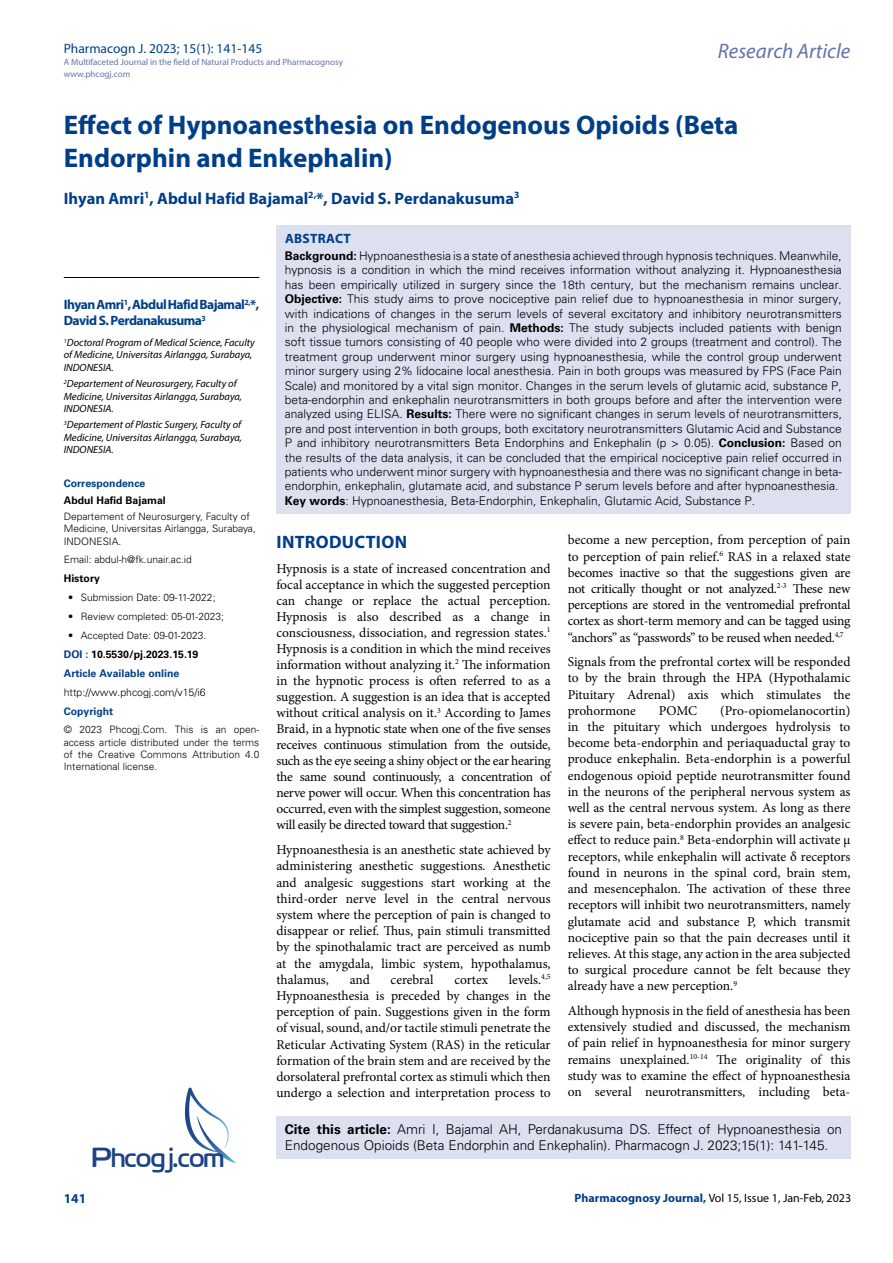
<style>
.page{position:relative;width:893px;height:1263px;background:#fff}
.page>*{position:absolute;margin:0;border:0;box-sizing:border-box;transform-origin:0 0}
.t1{font:27.6px "Cloud World";color:#1e4384}
.t2{font:700 27px/33px "Myriad Pro";color:#003e88}
.t3{font:italic 21px "Myriad Pro";color:#6273aa}
.t4{font:700 18px "Myriad Pro";letter-spacing:.015em;color:#003e88}
.t5{font:700 16.5px "Myriad Pro";color:#003e88}
.t6{font:13.5px/16.2px "Minion Pro";letter-spacing:-.005em;color:#000;text-align:justify}
.t7{font:300 13.5px/16.2px "Univers LT Std";color:#000}
.t8{font:700 13.5px/16.2px "Myriad Pro";letter-spacing:-.04em;color:#003e88}
.t9{font:13.5px "Myriad Pro";color:#003f89}
.t10{font:700 13.5px "Myriad Pro";letter-spacing:.02em;color:#003e88}
.t11{font:300 12px/14.4px "Univers LT Std";color:#000}
.t12{font:12px "Myriad Pro";color:#000}
.t13{font:italic 10.5px/12.3px "Myriad Pro";color:#000}
.t14{font:700 10.5px/18.9px "Univers LT Std";color:#003e88}
.t15{font:300 10.5px "Univers LT Std";color:#000}
.t16{font:700 10.5px "Univers LT Std";color:#000}
.t17{font:300 10.2px/12.3px "Univers LT Std";color:#000}
.t18{font:9px/12px "Myriad Pro";color:#6273aa}
.s1{color:#000}
.s2{font-weight:700}
.s3{font-weight:700;color:#003e88}
</style>
<div class="page">
<div style="left:276px;top:1115px;width:574px;height:43px;background:#dde0ef"></div>
<svg style="left:185px;top:1087px;width:51px;height:76px"></svg>
<div style="left:276px;top:225px;width:574px;height:288px;background:#dde0ef"></div>
<hr style="left:64px;top:277px;width:195px;height:1px;background:#000">
<p class="t9" style="left:64px;top:40px;width:200px">Pharmacogn J. 2023; 15(1): 141-145</p>
<p class="t18" style="left:64px;top:55px;width:281px">A Multifaceted Journal in the field of Natural Products and Pharmacognosy www.phcogj.com</p>
<h3 class="t3" style="left:718px;top:38px;width:134px">Research Article</h3>
<h2 class="t2" style="left:64px;top:108px;width:676px">Effect of Hypnoanesthesia on Endogenous Opioids (Beta<br>Endorphin and Enkephalin)</h2>
<p class="t5" style="left:64px;top:187px;width:457px">Ihyan Amri<sup>1</sup>, Abdul Hafid Bajamal<sup>2,</sup>*, David S. Perdanakusuma<sup>3</sup></p>
<p class="t8" style="left:64px;top:296px;width:197px">Ihyan Amri<sup>1</sup>, Abdul Hafid Bajamal<sup>2,</sup>*,<br>David S. Perdanakusuma<sup>3</sup></p>
<p class="t13" style="left:64px;top:336px;width:193px"><sup>1</sup>Doctoral Program of Medical Science, Faculty of Medicine, Universitas Airlangga, Surabaya,<br>INDONESIA.</p>
<p class="t13" style="left:64px;top:377px;width:180px"><sup>2</sup>Departement of Neurosurgery, Faculty of<br>Medicine, Universitas Airlangga, Surabaya,<br>INDONESIA.</p>
<p class="t13" style="left:64px;top:418px;width:180px;text-align:justify"><sup>3</sup>Departement of Plastic Surgery, Faculty of Medicine, Universitas Airlangga, Surabaya, INDONESIA.</p>
<p class="t14" style="left:64px;top:474px;width:83px">Correspondence</p>
<p class="t16" style="left:64px;top:494px;width:104px">Abdul Hafid Bajamal</p>
<p class="t17" style="left:64px;top:510px;width:194px">Departement of Neurosurgery, Faculty of<br>Medicine, Universitas Airlangga, Surabaya,<br>INDONESIA.</p>
<p class="t17" style="left:64px;top:554px;width:130px">Email: abdul-h@fk.unair.ac.id</p>
<p class="t16" style="left:64px;top:572px;width:38px">History</p>
<p class="t17" style="left:68px;top:591px;width:149px">• Submission Date: 09-11-2022;</p>
<p class="t17" style="left:68px;top:610px;width:157px">• Review completed: 05-01-2023;</p>
<p class="t17" style="left:68px;top:629px;width:140px">• Accepted Date: 09-01-2023.</p>
<p class="t14" style="left:64px;top:645px;width:136px">DOI : <span class="s1">10.5530/pj.2023.15.19<br></span>Article Available online</p>
<p class="t15" style="left:64px;top:686px;width:143px">http://www.phcogj.com/v15/i6</p>
<p class="t14" style="left:64px;top:701px;width:51px">Copyright</p>
<p class="t17" style="left:64px;top:723px;width:197px;text-align:justify">© 2023 Phcogj.Com. This is an open&shy;access article distributed under the terms of the Creative Commons Attribution 4.0<br>International license.</p>
<p class="t8" style="left:64px;top:1190px;width:24px">141</p>
<h1 class="t1" style="left:92px;top:1136px;width:134px">Phcogj.com</h1>
<p class="t10" style="left:285px;top:230px;width:67px">ABSTRACT</p>
<p class="t11" style="left:285px;top:248px;width:559px"><span class="s2">Background:</span> Hypnoanesthesia is a state of anesthesia achieved through hypnosis techniques. Meanwhile, hypnosis is a condition in which the mind receives information without analyzing it. Hypnoanesthesia has been empirically utilized in surgery since the 18th century, but the mechanism remains unclear.<br><span class="s2">Objective:</span> This study aims to prove nociceptive pain relief due to hypnoanesthesia in minor surgery, with indications of changes in the serum levels of several excitatory and inhibitory neurotransmitters in the physiological mechanism of pain. <span class="s2">Methods:</span> The study subjects included patients with benign soft tissue tumors consisting of 40 people who were divided into 2 groups (treatment and control). The treatment group underwent minor surgery using hypnoanesthesia, while the control group underwent minor surgery using 2% lidocaine local anesthesia. Pain in both groups was measured by FPS (Face Pain Scale) and monitored by a vital sign monitor. Changes in the serum levels of glutamic acid, substance P, beta-endorphin and enkephalin neurotransmitters in both groups before and after the intervention were analyzed using ELISA. <span class="s2">Results:</span> There were no significant changes in serum levels of neurotransmitters, pre and post intervention in both groups, both excitatory neurotransmitters Glutamic Acid and Substance P and inhibitory neurotransmitters Beta Endorphins and Enkephalin (p &gt; 0.05). <span class="s2">Conclusion:</span> Based on the results of the data analysis, it can be concluded that the empirical nociceptive pain relief occurred in patients who underwent minor surgery with hypnoanesthesia and there was no significant change in beta&shy;endorphin, enkephalin, glutamate acid, and substance P serum levels before and after hypnoanesthesia.<br><span class="s2">Key words</span>: Hypnoanesthesia, Beta-Endorphin, Enkephalin, Glutamic Acid, Substance P.</p>
<h3 class="t4" style="left:277px;top:530px;width:132px">INTRODUCTION</h3>
<p class="t6" style="left:276px;top:560px;width:276px">Hypnosis is a state of increased concentration and focal acceptance in which the suggested perception can change or replace the actual perception.<br>Hypnosis is also described as a change in consciousness, dissociation, and regression states.<sup>1<br></sup>Hypnosis is a condition in which the mind receives information without analyzing it.<sup>2</sup> The information in the hypnotic process is often referred to as a suggestion. A suggestion is an idea that is accepted without critical analysis on it.<sup>3</sup> According to James Braid, in a hypnotic state when one of the five senses receives continuous stimulation from the outside, such as the eye seeing a shiny object or the ear hearing the same sound continuously, a concentration of nerve power will occur. When this concentration has occurred, even with the simplest suggestion, someone will easily be directed toward that suggestion.<sup>2</sup></p>
<p class="t6" style="left:276px;top:842px;width:276px">Hypnoanesthesia is an anesthetic state achieved by administering anesthetic suggestions. Anesthetic and analgesic suggestions start working at the third-order nerve level in the central nervous system where the perception of pain is changed to disappear or relief. Thus, pain stimuli transmitted by the spinothalamic tract are perceived as numb at the amygdala, limbic system, hypothalamus, thalamus,</p>
<p class="t6" style="left:276px;top:971px;width:276px;text-indent:232px">levels.<sup>4,5<br></sup>Hypnoanesthesia is preceded by changes in the perception of pain. Suggestions given in the form of visual, sound, and/or tactile stimuli penetrate the Reticular Activating System (RAS) in the reticular formation of the brain stem and are received by the dorsolateral prefrontal cortex as stimuli which then undergo a selection and interpretation process to</p>
<p class="t6" style="left:350px;top:971px;width:22px">and</p>
<p class="t6" style="left:391px;top:971px;width:45px">cerebral</p>
<p class="t6" style="left:454px;top:971px;width:35px">cortex</p>
<p class="t6" style="left:568px;top:532px;width:284px">become a new perception, from perception of pain to perception of pain relief.<sup>6</sup> RAS in a relaxed state becomes inactive so that the suggestions given are not critically thought or not analyzed.<sup>2-3</sup> These new perceptions are stored in the ventromedial prefrontal cortex as short-term memory and can be tagged using “anchors” as “passwords” to be reused when needed.<sup>4,7</sup></p>
<p class="t6" style="left:568px;top:654px;width:284px">Signals from the prefrontal cortex will be responded to by the brain through the HPA (Hypothalamic Pituitary Adrenal) axis which stimulates the prohormone</p>
<p class="t6" style="left:568px;top:702px;width:284px;text-indent:152px">(Pro-opiomelanocortin) in the pituitary which undergoes hydrolysis to become beta-endorphin and periaquaductal gray to produce enkephalin. Beta-endorphin is a powerful endogenous opioid peptide neurotransmitter found in the neurons of the peripheral nervous system as well as the central nervous system. As long as there is severe pain, beta-endorphin provides an analgesic effect to reduce pain.<sup>8</sup> Beta-endorphin will activate µ receptors, while enkephalin will activate δ receptors found in neurons in the spinal cord, brain stem, and mesencephalon. The activation of these three receptors will inhibit two neurotransmitters, namely glutamate acid and substance P, which transmit nociceptive pain so that the pain decreases until it relieves. At this stage, any action in the area subjected to surgical procedure cannot be felt because they already have a new perception.<sup>9</sup></p>
<p class="t6" style="left:568px;top:1003px;width:284px">Although hypnosis in the field of anesthesia has been extensively studied and discussed, the mechanism of pain relief in hypnoanesthesia for minor surgery remains unexplained.<sup>10-14</sup> The originality of this study was to examine the effect of hypnoanesthesia on several neurotransmitters, including beta-</p>
<p class="t6" style="left:659px;top:702px;width:40px">POMC</p>
<p class="t7" style="left:285px;top:1121px;width:559px"><span class="s2">Cite this article:</span> Amri I, Bajamal AH, Perdanakusuma DS. Effect of Hypnoanesthesia on<br>Endogenous Opioids (Beta Endorphin and Enkephalin). Pharmacogn J. 2023;15(1): 141-145.</p>
<p class="t12" style="left:574px;top:1190px;width:278px"><span class="s3">Pharmacognosy Journal,</span> Vol 15, Issue 1, Jan-Feb, 2023</p>
</div>
